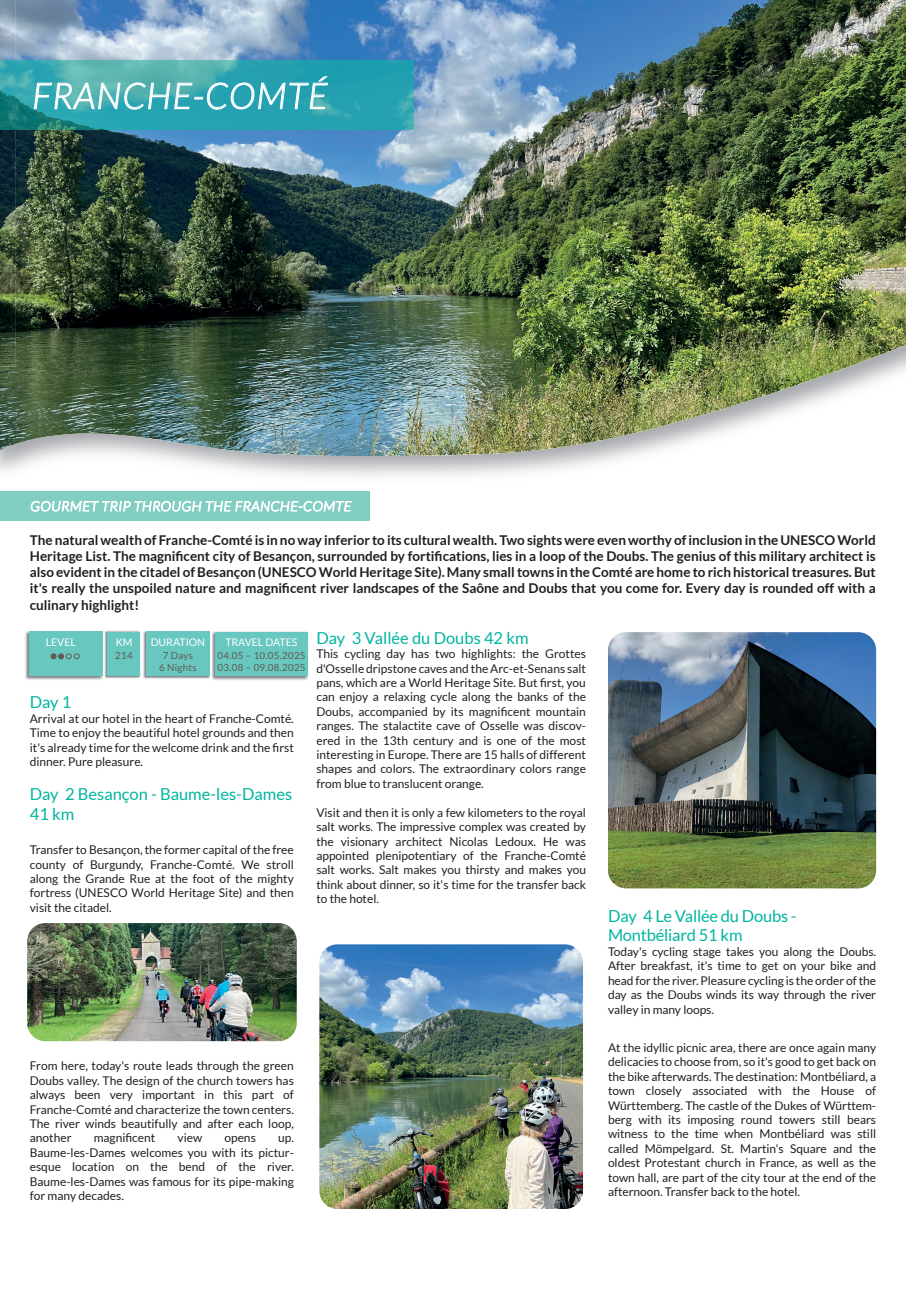
<style>
.page{position:relative;width:906px;height:1289px;background:#fff}
.page>*{position:absolute;margin:0;border:0;box-sizing:border-box;transform-origin:0 0}
.t1{font:italic 300 36px "Lato";letter-spacing:.03em;color:#fff}
.t2{font:16.5px/19.8px "Lato";color:#00b5a0}
.t3{font:700 13.5px/16.2px "Lato";color:#231f20;text-align:justify}
.t4{font:12px/14.4px "Lato";color:#231f20;text-align:justify}
.t5{font:10.5px "Lato";color:#fff}
.t6{font:9.75px/11.7px "Lato";letter-spacing:.03em;color:#605953;text-align:center}
</style>
<div class="page">
<img style="left:0;top:0;width:906px;height:456px">
<img style="left:0;top:0;width:16px;height:366px">
<img style="left:0;top:61px;width:414px;height:69px">
<svg style="left:34px;top:74px;width:295px;height:43px;background:#4fb2ba"></svg>
<div style="left:0;top:491px;width:370px;height:29px;background:#82cec2"></div>
<svg style="left:31px;top:500px;width:321px;height:12px"></svg>
<img style="left:25px;top:630px;width:283px;height:50px">
<div style="left:146px;top:631px;width:64px;height:44px;background:#68c7bf"></div>
<div style="left:29px;top:631px;width:73px;height:44px;background:#68c7bf"></div>
<div style="left:108px;top:631px;width:32px;height:44px;background:#68c7bf"></div>
<img style="left:210px;top:630px;width:1px;height:50px">
<div style="left:215px;top:632px;width:93px;height:43px;background:#68c7bf"></div>
<svg style="left:51px;top:653px;width:29px;height:6px"></svg>
<img style="left:319px;top:944px;width:264px;height:264px">
<img style="left:27px;top:923px;width:270px;height:118px">
<img style="left:608px;top:632px;width:268px;height:256px">
<h1 class="t1" style="left:32px;top:76px;width:297px">FRANCHE-COMTÉ</h1>
<p class="t3" style="left:30px;top:531px;width:847px">The natural wealth of Franche-Comté is in no way inferior to its cultural wealth. Two sights were even worthy of inclusion in the UNESCO World Heritage List. The magnificent city of Besançon, surrounded by fortifications, lies in a loop of the Doubs. The genius of this military architect is also evident in the citadel of Besançon (UNESCO World Heritage Site). Many small towns in the Comté are home to rich historical treasures. But it's really the unspoiled nature and magnificent river landscapes of the Saône and Doubs that you come for. Every day is rounded off with a culinary highlight!</p>
<p class="t5" style="left:46px;top:636px;width:32px">LEVEL</p>
<p class="t5" style="left:116px;top:636px;width:18px">KM</p>
<p class="t6" style="left:115px;top:649px;width:19px">214</p>
<p class="t6" style="left:159px;top:649px;width:39px">7 Days<br>6 Nights</p>
<p class="t5" style="left:151px;top:636px;width:56px">DURATION</p>
<p class="t5" style="left:225px;top:636px;width:74px">TRAVEL DATES</p>
<p class="t6" style="left:217px;top:649px;width:90px;text-align:left">04.05 – 10.05.2025<br>03.08 – 09.08.2025</p>
<h2 class="t2" style="left:30px;top:692px;width:43px">Day 1</h2>
<p class="t4" style="left:30px;top:711px;width:266px">Arrival at our hotel in the heart of Franche-Comté.<br>Time to enjoy the beautiful hotel grounds and then it's already time for the welcome drink and the first dinner. Pure pleasure.</p>
<h2 class="t2" style="left:30px;top:784px;width:264px">Day 2 Besançon - Baume-les-Dames<br>41 km</h2>
<p class="t4" style="left:30px;top:842px;width:266px">Transfer to Besançon, the former capital of the free county of Burgundy, Franche-Comté. We stroll along the Grande Rue at the foot of the mighty fortress (UNESCO World Heritage Site) and then visit the citadel.</p>
<h2 class="t2" style="left:316px;top:628px;width:214px">Day 3 Vallée du Doubs 42 km</h2>
<p class="t4" style="left:316px;top:646px;width:271px">This cycling day has two highlights: the Grottes d'Osselle dripstone caves and the Arc-et-Senans salt pans, which are a World Heritage Site. But first, you can enjoy a relaxing cycle along the banks of the Doubs, accompanied by its magnificent mountain ranges. The stalactite cave of Osselle was discov&shy;ered in the 13th century and is one of the most interesting in Europe. There are 15 halls of different shapes and colors. The extraordinary colors range from blue to translucent orange.</p>
<p class="t4" style="left:316px;top:805px;width:271px">Visit and then it is only a few kilometers to the royal salt works. The impressive complex was created by the visionary architect Nicolas Ledoux. He was appointed plenipotentiary of the Franche-Comté salt works. Salt makes you thirsty and makes you think about dinner, so it's time for the transfer back to the hotel.</p>
<p class="t4" style="left:30px;top:1058px;width:266px">From here, today's route leads through the green Doubs valley. The design of the church towers has always been very important in this part of Franche-Comté and characterize the town centers.<br>The river winds beautifully and after each loop, another</p>
<p class="t4" style="left:94px;top:1130px;width:63px">magnificent</p>
<p class="t4" style="left:177px;top:1130px;width:26px">view</p>
<p class="t4" style="left:224px;top:1130px;width:33px">opens</p>
<p class="t4" style="left:30px;top:1130px;width:266px;text-indent:248px">up.<br>Baume-les-Dames welcomes you with its pictur&shy;esque location on the bend of the river.<br>Baume-les-Dames was famous for its pipe-making for many decades.</p>
<h2 class="t2" style="left:608px;top:905px;width:190px">Day 4 Le Vallée du Doubs -<br>Montbéliard 51 km</h2>
<p class="t4" style="left:608px;top:944px;width:270px">Today's cycling stage takes you along the Doubs.<br>After breakfast, it's time to get on your bike and head for the river. Pleasure cycling is the order of the day as the Doubs winds its way through the river valley in many loops.</p>
<p class="t4" style="left:608px;top:1040px;width:270px">At the idyllic picnic area, there are once again many delicacies to choose from, so it's good to get back on the bike afterwards. The destination: Montbéliard, a town closely associated with the House of Württemberg. The castle of the Dukes of Württem&shy;berg with its imposing round towers still bears witness to the time when Montbéliard was still called Mömpelgard. St. Martin's Square and the oldest Protestant church in France, as well as the town hall, are part of the city tour at the end of the afternoon. Transfer back to the hotel.</p>
</div>
